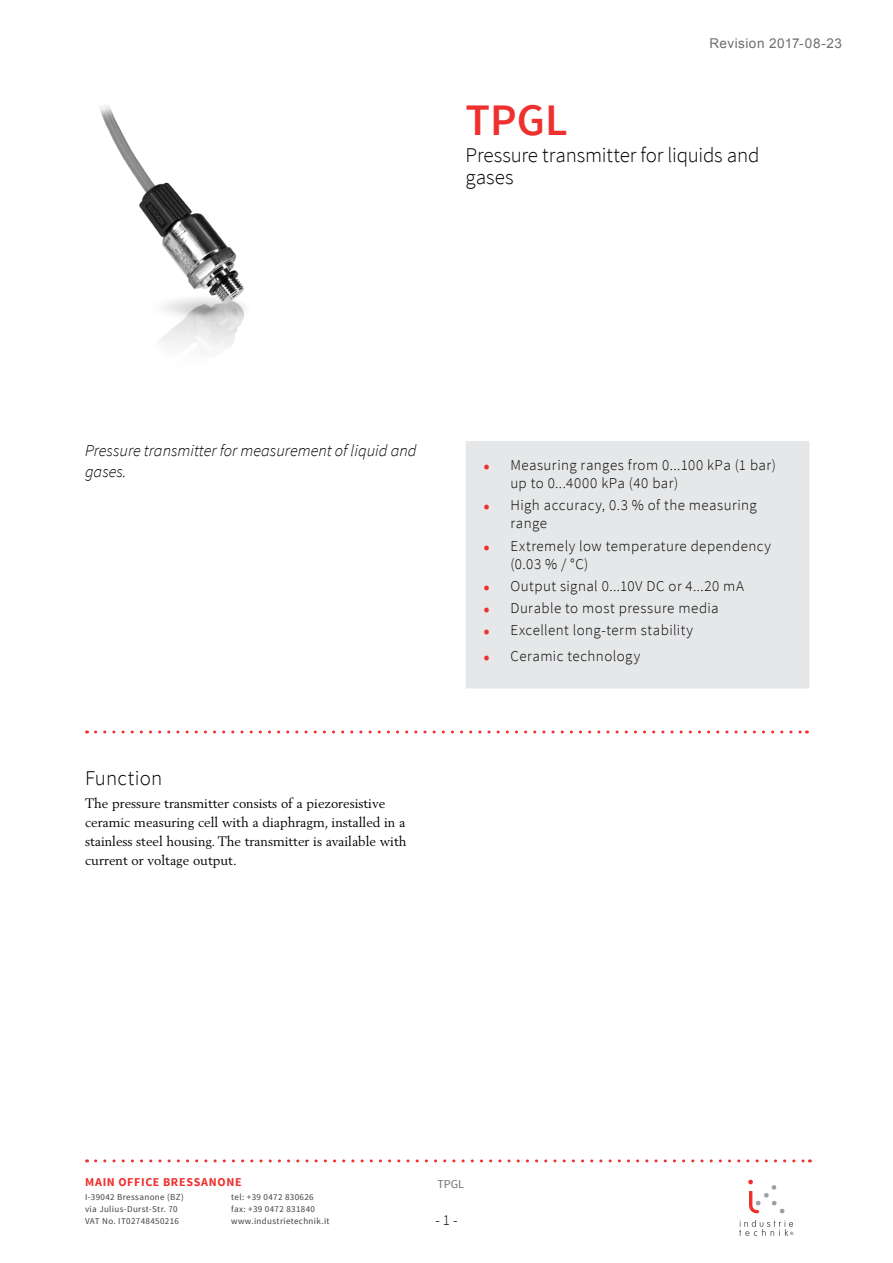
<style>
.page{position:relative;width:893px;height:1263px;background:#fff}
.page>*{position:absolute;margin:0;border:0;box-sizing:border-box;transform-origin:0 0}
.t1{font:600 45px "Source Sans Pro";color:#ee312f}
.t2{font:300 21px/22.5px "Source Sans Pro";letter-spacing:-.01em;color:#000}
.t3{font:300 21px "Source Sans Pro";letter-spacing:.01em;color:#000}
.t4{font:italic 300 16.5px/21px "Source Sans Pro";color:#000}
.t5{font:300 15px/18px "Source Sans Pro";letter-spacing:.03em;color:#000}
.t6{font:13.5px/18.8px "Berling LT Std";color:#000}
.t7{font:13.5px "Arial";letter-spacing:.04em;color:#6d6e71}
.t8{font:700 12px "Source Sans Pro";letter-spacing:.055em;color:#ee312f}
.t9{font:12px "Source Sans Pro";color:#6d6e71}
.t10{font:9px/12px "Source Sans Pro";letter-spacing:.04em;color:#414042}
.s1{font-size:22.5px;color:#ee312f}
</style>
<div class="page">
<svg style="left:739px;top:1220px;width:54px;height:16px"></svg>
<svg style="left:748px;top:1179px;width:36px;height:34px"></svg>
<svg style="left:96px;top:1159px;width:714px;height:3px"></svg>
<img style="left:100px;top:105px;width:144px;height:248px">
<div style="left:466px;top:442px;width:343px;height:246px;background:#e6e7e8"></div>
<hr style="left:466px;top:441px;width:343px;height:1px;background:#e6e7e8">
<svg style="left:96px;top:730px;width:711px;height:3px"></svg>
<p class="t7" style="left:709px;top:35px;width:134px">Revision 2017-08-23</p>
<h1 class="t1" style="left:466px;top:92px;width:104px">TPGL</h1>
<h2 class="t2" style="left:466px;top:144px;width:295px">Pressure transmitter for liquids and gases</h2>
<p class="t4" style="left:85px;top:440px;width:333px">Pressure transmitter for measurement of liquid and gases.</p>
<h2 class="t3" style="left:85px;top:766px;width:79px">Function</h2>
<p class="t6" style="left:85px;top:794px;width:323px">The pressure transmitter consists of a piezoresistive ceramic measuring cell with a diaphragm, installed in a stainless steel housing. The transmitter is available with current or voltage output.</p>
<p class="t5" style="left:510px;top:456px;width:267px;text-indent:-27px"><span class="s1">•</span> Measuring ranges from 0...100 kPa (1 bar) up to 0...4000 kPa (40 bar)</p>
<p class="t5" style="left:510px;top:496px;width:248px;text-indent:-27px"><span class="s1">•</span> High accuracy, 0.3 % of the measuring range</p>
<p class="t5" style="left:510px;top:537px;width:262px;text-indent:-27px"><span class="s1">•</span> Extremely low temperature dependency (0.03 % / °C)</p>
<p class="t5" style="left:483px;top:577px;width:262px"><span class="s1">•</span> Output signal 0...10V DC or 4...20 mA</p>
<p class="t5" style="left:483px;top:599px;width:237px"><span class="s1">•</span> Durable to most pressure media</p>
<p class="t5" style="left:483px;top:621px;width:211px"><span class="s1">•</span> Excellent long-term stability</p>
<p class="t5" style="left:483px;top:647px;width:158px"><span class="s1">•</span> Ceramic technology</p>
<p class="t8" style="left:85px;top:1174px;width:158px">MAIN OFFICE BRESSANONE</p>
<p class="t10" style="left:85px;top:1191px;width:100px">I-39042 Bressanone (BZ) via Julius-Durst-Str. 70<br>VAT No. IT02748450216</p>
<p class="t10" style="left:231px;top:1191px;width:100px">tel: +39 0472 830626 fax: +39 0472 831840 www.industrietechnik.it</p>
<p class="t9" style="left:437px;top:1176px;width:28px">TPGL</p>
<p class="t5" style="left:435px;top:1211px;width:24px">- 1 -</p>
</div>
